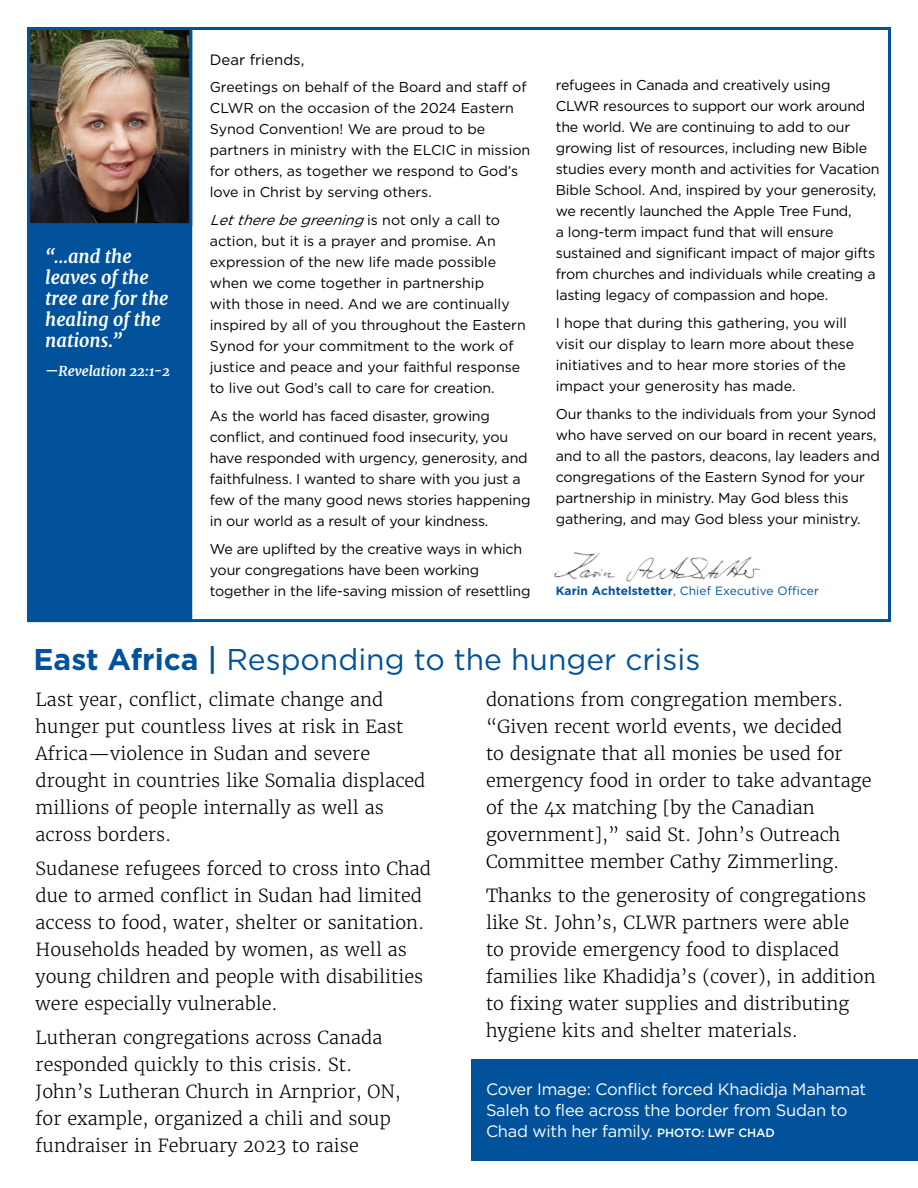
<style>
.page{position:relative;width:918px;height:1188px;background:#fff}
.page>*{position:absolute;margin:0;border:0;box-sizing:border-box;transform-origin:0 0}
.t1{font:30px "Gotham";color:#01529b}
.Body{font:300 18px/27px "Merriweather";color:#000}
.Body-2{font:italic 700 18px/21px "Merriweather";color:#fff}
.t2{font:16.5px/21px "Gotham";letter-spacing:-.015em;color:#fff}
.t3{font:15px "Gotham";color:#000}
.t4{font:14.25px/21px "Gotham";letter-spacing:-.01em;color:#000}
.Body-3{font:italic 700 13.5px "Merriweather";color:#fff}
.t5{font:12px "Gotham";letter-spacing:.01em;color:#01529b}
.s1{font-style:italic}
.s2{font-weight:700}
.s3{font-weight:500}
.s4{font-weight:500;font-size:12px}
</style>
<div class="page">
<div style="left:472px;top:1059px;width:446px;height:102px;background:#01529b"></div>
<svg style="left:194px;top:27px;width:697px;height:596px"></svg>
<svg style="left:27px;top:228px;width:167px;height:395px"></svg>
<img style="left:27px;top:27px;width:167px;height:201px">
<div style="left:28px;top:226px;width:163px;height:394px;background:#01529b"></div>
<p class="Body-2" style="left:45px;top:246px;width:125px">“...and the leaves of the tree are for the healing of the nations.”</p>
<p class="Body-3" style="left:45px;top:363px;width:126px">—Revelation 22:1-2</p>
<p class="t3" style="left:210px;top:51px;width:96px">Dear friends,</p>
<p class="t4" style="left:210px;top:77px;width:322px">Greetings on behalf of the Board and staff of CLWR on the occasion of the 2024 Eastern Synod Convention! We are proud to be partners in ministry with the ELCIC in mission for others, as together we respond to God’s love in Christ by serving others.</p>
<p class="t4" style="left:210px;top:209px;width:318px"><span class="s1">Lettherebegreening</span>i s n o t o n l y a c a l l t o action, but it is a prayer and promise. An expression of the new life made possible when we come together in partnership<br>with those in need. And we are continually inspired by all of you throughout the Eastern Synod for your commitment to the work of justice and peace and your faithful response to live out God’s call to care for creation.</p>
<p class="t4" style="left:210px;top:405px;width:322px">As the world has faced disaster, growing conflict, and continued food insecurity, you have responded with urgency, generosity, and faithfulness. I wanted to share with you just a few of the many good news stories happening in our world as a result of your kindness.</p>
<p class="t4" style="left:210px;top:538px;width:322px">We are uplifted by the creative ways in which your congregations have been working together in the life-saving mission of resettling</p>
<p class="t4" style="left:556px;top:75px;width:325px">refugees in Canada and creatively using<br>CLWR resources to support our work around the world. We are continuing to add to our growing list of resources, including new Bible studies every month and activities for Vacation Bible School. And, inspired by your generosity, we recently launched the Apple Tree Fund,<br>a long-term impact fund that will ensure sustained and significant impact of major gifts from churches and individuals while creating a lasting legacy of compassion and hope.</p>
<p class="t4" style="left:556px;top:312px;width:300px">I hope that during this gathering, you will visit our display to learn more about these initiatives and to hear more stories of the impact your generosity has made.</p>
<p class="t4" style="left:556px;top:403px;width:326px">Our thanks to the individuals from your Synod who have served on our board in recent years, and to all the pastors, deacons, lay leaders and congregations of the Eastern Synod for your partnership in ministry. May God bless this gathering, and may God bless your ministry.</p>
<p class="t5" style="left:556px;top:584px;width:265px"><span class="s2">Karin Achtelstetter</span>, Chief Executive Officer</p>
<p class="t1" style="left:34px;top:643px;width:668px"><span class="s2">East Africa</span> <span class="s3">|</span> Responding to the hunger crisis</p>
<p class="Body" style="left:36px;top:686px;width:391px">Last year, conflict, climate change and hunger put countless lives at risk in East Africa—violence in Sudan and severe drought in countries like Somalia displaced millions of people internally as well as across borders.</p>
<p class="Body" style="left:36px;top:855px;width:397px">Sudanese refugees forced to cross into Chad due to armed conflict in Sudan had limited access to food, water, shelter or sanitation.<br>Households headed by women, as well as young children and people with disabilities were especially vulnerable.</p>
<p class="Body" style="left:36px;top:1024px;width:367px">Lutheran congregations across Canada responded quickly to this crisis. St.<br>John’s Lutheran Church in Arnprior, ON, for example, organized a chili and soup fundraiser in February 2023 to raise</p>
<p class="Body" style="left:486px;top:686px;width:387px">donations from congregation members. “Given recent world events, we decided<br>to designate that all monies be used for emergency food in order to take advantage of the 4x matching [by the Canadian government],” said St. John’s Outreach Committee member Cathy Zimmerling.</p>
<p class="Body" style="left:486px;top:882px;width:391px">Thanks to the generosity of congregations like St. John’s, CLWR partners were able<br>to provide emergency food to displaced families like Khadidja’s (cover), in addition to fixing water supplies and distributing hygiene kits and shelter materials.</p>
<p class="t2" style="left:486px;top:1078px;width:382px">Cover Image: Conflict forced Khadidja Mahamat<br>Saleh to flee across the border from Sudan to<br>Chad with her family. <span class="s4">PHOTO: LWF CHAD</span></p>
</div>
